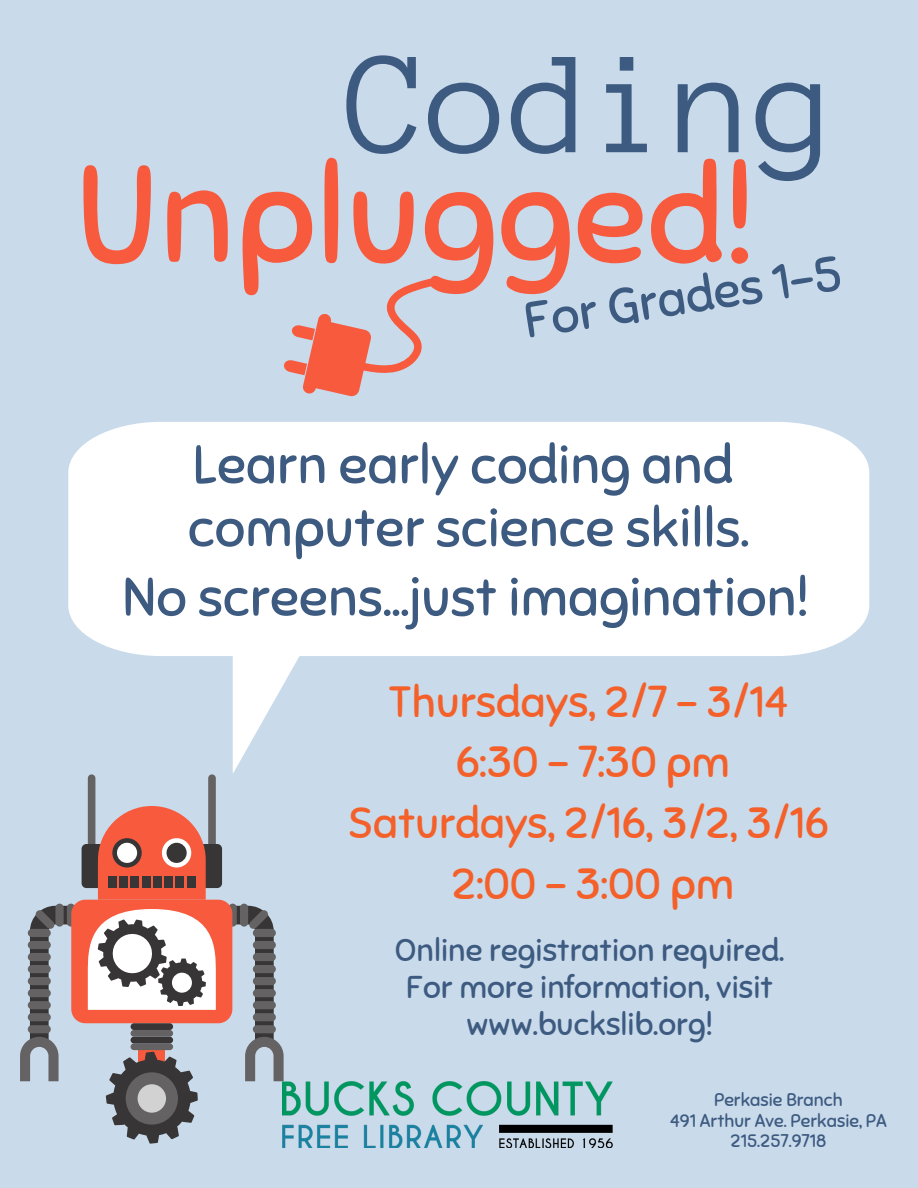
<style>
.page{position:relative;width:918px;height:1188px;background:#c9daea}
.page>*{position:absolute;margin:0;border:0;box-sizing:border-box;transform-origin:0 0}
.t1{font:149.4px "Anonymous Pro";color:#3d5a80}
.t2{font:136.95px "Sniglet";color:#f85a3e}
.t3{font:54px/63px "Sniglet";color:#3d5a80}
.t4{font:49.8px "Sniglet";color:#3d5a80}
.t5{font:43.65px/60.8px "Sniglet";color:#f46029;text-align:center}
.t6{font:31.5px/37.2px "Sniglet";color:#3d5a80;text-align:center}
.t7{font:18px/20.2px "Sniglet";color:#3d5a80;text-align:center}
</style>
<div class="page">
<svg style="left:284px;top:277px;width:154px;height:120px"></svg>
<div style="left:240px;top:904px;width:8px;height:23px;background:#656263;border-radius:4px"></div>
<div style="left:229px;top:904px;width:8px;height:23px;background:#656263;border-radius:4px"></div>
<div style="left:55px;top:904px;width:9px;height:23px;background:#656263;border-radius:4px"></div>
<div style="left:71px;top:900px;width:161px;height:123px;background:#f85a3e;border-radius:14px"></div>
<svg style="left:82px;top:774px;width:140px;height:126px"></svg>
<svg style="left:20px;top:906px;width:264px;height:238px"></svg>
<div style="left:108px;top:877px;width:9px;height:11px;background:#383536"></div>
<div style="left:119px;top:877px;width:9px;height:11px;background:#383536"></div>
<div style="left:131px;top:877px;width:8px;height:11px;background:#383536"></div>
<div style="left:142px;top:877px;width:9px;height:11px;background:#383536"></div>
<div style="left:153px;top:877px;width:9px;height:11px;background:#383536"></div>
<div style="left:164px;top:877px;width:9px;height:11px;background:#383536"></div>
<div style="left:176px;top:877px;width:8px;height:11px;background:#383536"></div>
<div style="left:187px;top:877px;width:9px;height:11px;background:#383536"></div>
<svg style="left:68px;top:422px;width:801px;height:352px;fill:#fff"></svg>
<img style="left:283px;top:1081px;width:330px;height:67px">
<h1 class="t1" style="left:348px;top:30px;width:491px">Coding</h1>
<h2 class="t2" style="left:75px;top:131px;width:681px">Unplugged!</h2>
<p class="t4" style="left:520px;top:292px;width:322px;rotate:-9deg">For Grades 1-5</p>
<p class="t3" style="left:188px;top:434px;width:563px">Learn early coding and computer science skills.</p>
<p class="t3" style="left:122px;top:566px;width:688px">No screens...just imagination!</p>
<p class="t5" style="left:348px;top:672px;width:483px">Thursdays, 2/7 - 3/14<br>6:30 - 7:30 pm<br>Saturdays, 2/16, 3/2, 3/16<br>2:00 - 3:00 pm</p>
<p class="t6" style="left:395px;top:932px;width:391px">Online registration required.<br>For more information, visit www.buckslib.org!</p>
<p class="t7" style="left:670px;top:1090px;width:218px">Perkasie Branch<br>491 Arthur Ave. Perkasie, PA<br>215.257.9718</p>
</div>
